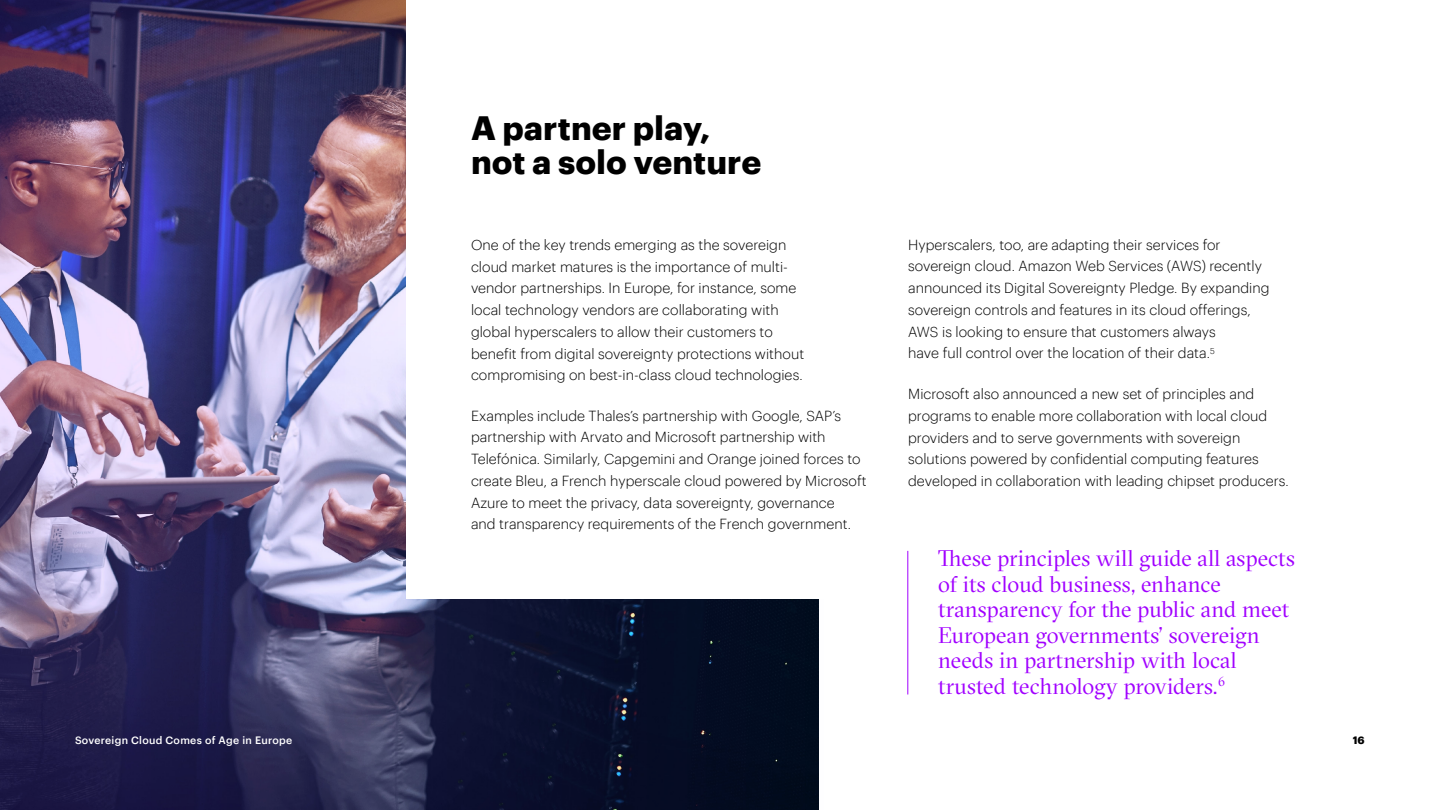
<style>
.page{position:relative;width:1440px;height:810px;background:#fff}
.page>*{position:absolute;margin:0;border:0;box-sizing:border-box;transform-origin:0 0}
.t1{font:700 33px/34.5px "Graphik";color:#000}
.t2{font:22.5px/25.5px "GT Sectra Fine";letter-spacing:.005em;color:#a100ff}
.t3{font:300 14.25px/21.8px "Graphik";color:#000}
.t4{font:500 10.5px "Graphik";letter-spacing:.025em;color:#fff}
.t5{font:700 10.5px "Graphik";color:#000}
</style>
<div class="page">
<img style="left:0;top:0;width:819px;height:810px">
<div style="left:407px;top:0;width:937px;height:598px;background:#fff"></div>
<hr style="left:907px;top:551px;width:1px;height:143px;background:#a100ff">
<h1 class="t1" style="left:471px;top:108px;width:292px">A partner play, not a solo venture</h1>
<p class="t3" style="left:471px;top:233px;width:335px">One of the key trends emerging as the sovereign cloud market matures is the importance of multi&shy;vendor partnerships. In Europe, for instance, some local technology vendors are collaborating with global hyperscalers to allow their customers to benefit from digital sovereignty protections without compromising on best-in-class cloud technologies.</p>
<p class="t3" style="left:471px;top:404px;width:397px">Examples include Thales’s partnership with Google, SAP’s partnership with Arvato and Microsoft partnership with Telefónica. Similarly, Capgemini and Orange joined forces to create Bleu, a French hyperscale cloud powered by Microsoft Azure to meet the privacy, data sovereignty, governance<br>and transparency requirements of the French government.</p>
<p class="t3" style="left:908px;top:233px;width:363px">Hyperscalers, too, are adapting their services for sovereign cloud. Amazon Web Services (AWS) recently announced its Digital Sovereignty Pledge. By expanding sovereign controls and features in its cloud offerings, AWS is looking to ensure that customers always<br>have full control over the location of their data.<sup>5</sup></p>
<p class="t3" style="left:908px;top:382px;width:382px">Microsoft also announced a new set of principles and programs to enable more collaboration with local cloud providers and to serve governments with sovereign solutions powered by confidential computing features developed in collaboration with leading chipset producers.</p>
<h2 class="t2" style="left:938px;top:546px;width:358px">These principles will guide all aspects of its cloud business, enhance transparency for the public and meet European governments’ sovereign needs in partnership with local trusted technology providers.<sup>6</sup></h2>
<p class="t4" style="left:75px;top:733px;width:219px">Sovereign Cloud Comes of Age in Europe</p>
<p class="t5" style="left:1353px;top:732px;width:13px">16</p>
</div>
